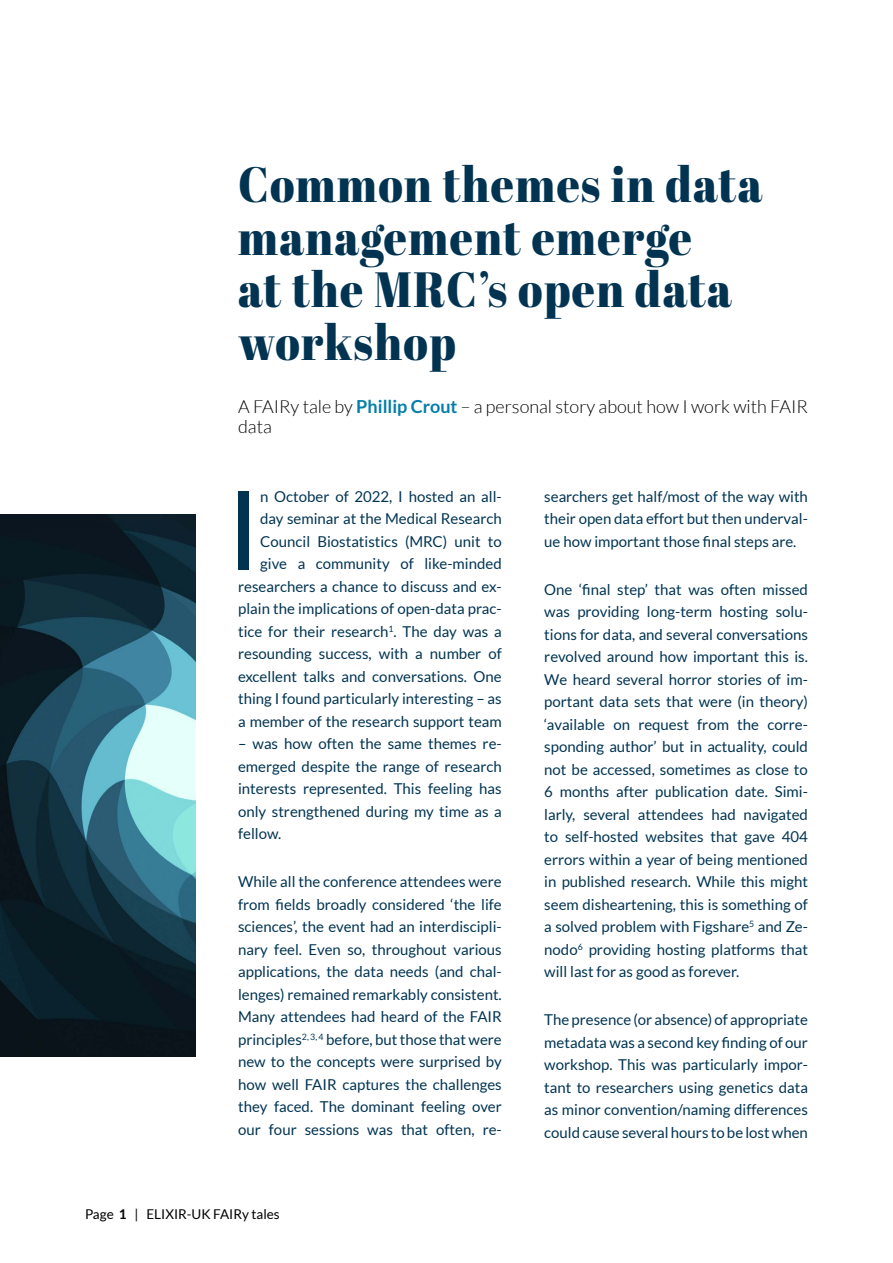
<style>
.page{position:relative;width:893px;height:1263px;background:#fff}
.page>*{position:absolute;margin:0;border:0;box-sizing:border-box;transform-origin:0 0}
.t1{font:109.2px "Lato";color:#023452}
.t2{font:49.5px/52.5px "Abril Fatface";letter-spacing:.03em;color:#023452;scale:.91 1}
.t3{font:300 18px/19.5px "Lato";color:#000}
.t4{font:15px/22.5px "Lato";color:#023452;text-align:justify}
.t5{font:13.5px "Lato";color:#000}
.s1{font-weight:700;color:#047eaa}
.s2{font-weight:700}
</style>
<div class="page">
<img style="left:0;top:514px;width:196px;height:543px">
<h2 class="t2" style="left:238px;top:157px;width:578px">Common themes in data management emerge<br>at the MRC’s open data workshop</h2>
<p class="t3" style="left:238px;top:397px;width:571px">A FAIRy tale by <span class="s1">Phillip Crout</span> – a personal story about how I work with FAIR data</p>
<p class="t4" style="left:238px;top:485px;width:265px;text-align:right">n October of 2022, I hosted an all&shy;day seminar at the Medical Research Council Biostatistics (MRC) unit to give a community of like-minded researchers a chance to discuss and ex&shy;plain the implications of open-data prac&shy;tice for their research<sup>1</sup>. The day was a resounding success, with a number of excellent talks and conversations. One thing I found particularly interesting – as a member of the research support team</p>
<p class="t4" style="left:238px;top:732px;width:265px">– was how often the same themes re&shy;emerged despite the range of research interests represented. This feeling has only strengthened during my time as a fellow.</p>
<p class="t4" style="left:238px;top:870px;width:265px">While all the conference attendees were from fields broadly considered ‘the life sciences’, the event had an interdiscipli&shy;nary feel. Even so, throughout various applications, the data needs (and chal&shy;lenges) remained remarkably consistent.<br>Many attendees had heard of the FAIR principles<sup>2,</sup> <sup>3,</sup> <sup>4</sup> before, but those that were new to the concepts were surprised by how well FAIR captures the challenges they faced. The dominant feeling over our four sessions was that often, re-</p>
<h1 class="t1" style="left:227px;top:469px;width:35px">I</h1>
<p class="t5" style="left:85px;top:1206px;width:196px">Page <span class="s2">1</span> | ELIXIR-UK FAIRy tales</p>
<p class="t4" style="left:544px;top:485px;width:265px">searchers get half/most of the way with their open data effort but then underval&shy;ue how important those final steps are.</p>
<p class="t4" style="left:544px;top:578px;width:265px">One ‘final step’ that was often missed was providing long-term hosting solu&shy;tions for data, and several conversations revolved around how important this is.<br>We heard several horror stories of im&shy;portant data sets that were (in theory) ‘available on request from the corre&shy;sponding author’ but in actuality, could not be accessed, sometimes as close to 6 months after publication date. Simi&shy;larly, several attendees had navigated to self-hosted websites that gave 404 errors within a year of being mentioned in published research. While this might seem disheartening, this is something of a solved problem with Figshare<sup>5</sup> and Ze&shy;nodo<sup>6</sup> providing hosting platforms that will last for as good as forever.</p>
<p class="t4" style="left:544px;top:1009px;width:265px">The presence (or absence) of appropriate metadata was a second key finding of our workshop. This was particularly impor&shy;tant to researchers using genetics data as minor convention/naming differences could cause several hours to be lost when</p>
</div>
